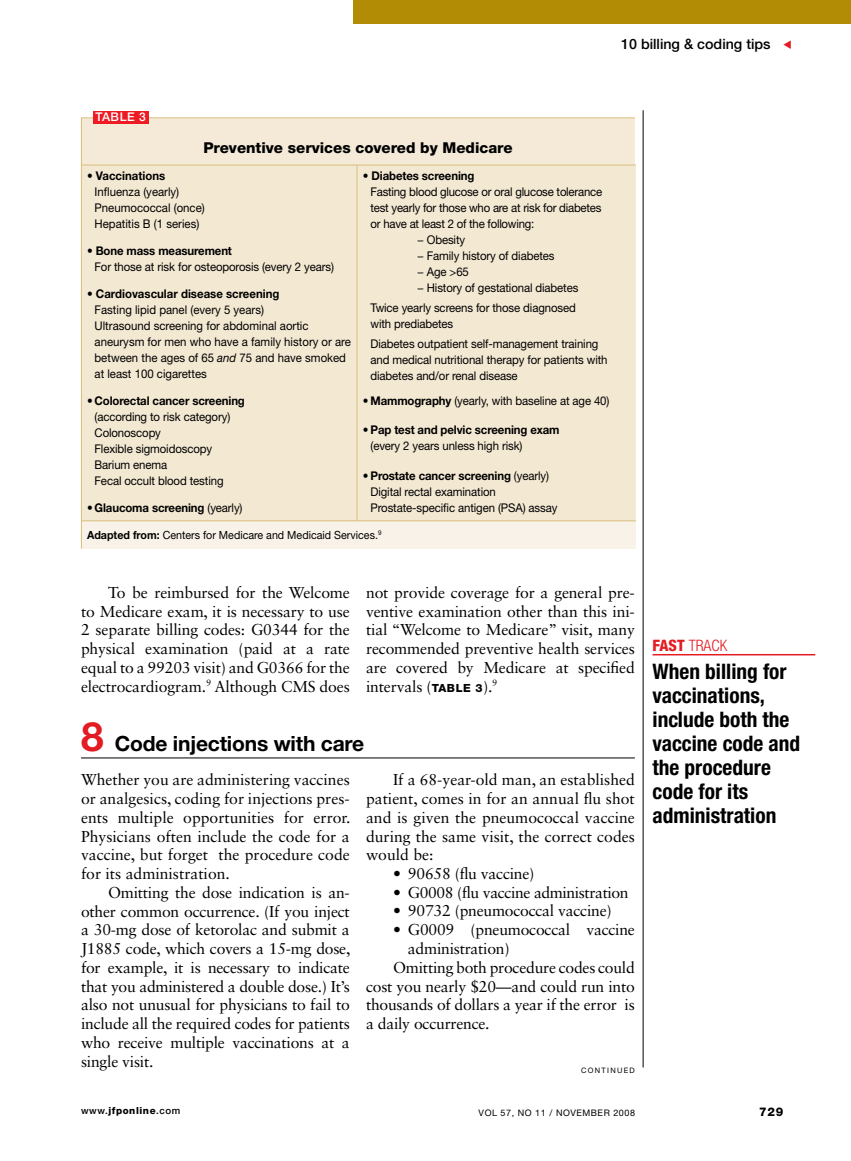
<style>
.page{position:relative;width:851px;height:1161px;background:#fff}
.page>*{position:absolute;margin:0;border:0;box-sizing:border-box;transform-origin:0 0}
.t1{font:700 condensed 21.3px/24px "Helvetica Neue LT Std";color:#000}
.t2{font:700 21px "Helvetica Neue LT Std";letter-spacing:-.01em;color:#000}
.t3{font:15.75px/18.8px "Sabon LT Std";letter-spacing:-.015em;color:#000;text-align:justify}
.t4{font:300 condensed 15.75px "Helvetica Neue LT Std";color:#e31b22}
.t5{font:800 15px "Helvetica Neue LT Std";color:#000}
.t6{font:500 14.25px "Helvetica Neue LT Std";color:#000}
.t7{font:12px/16px "Helvetica Neue LT Std";letter-spacing:-.01em;color:#000;scale:.95 1}
.t8{font:700 12px/16px "Helvetica Neue LT Std";letter-spacing:-.01em;color:#000;scale:.95 1}
.t9{font:500 12px "Helvetica Neue LT Std";color:#fff}
.t10{font:800 12px "Helvetica Neue LT Std";color:#000}
.t11{font:11.25px "Helvetica Neue LT Std";color:#000;scale:.95 1}
.t12{font:800 9.75px "Helvetica Neue LT Std";letter-spacing:.06em;color:#000}
.t13{font:9px "Helvetica Neue LT Std";letter-spacing:.06em;color:#000}
.t14{font:7.5px "Helvetica Neue LT Std";letter-spacing:.17em;color:#000}
.s1{font-weight:700}
.s2{font-weight:400}
.s3{font-style:italic}
.s4{font-family:"Helvetica Neue LT Std";font-weight:800;font-size:11.25px}
.s5{font-size:40.5px;color:#e31b22}
.s6{font-weight:800}
.s7{font-weight:500}
</style>
<div class="page">
<div style="left:353px;top:0;width:497px;height:24px;background:#b38c06"></div>
<hr style="left:652px;top:654px;width:163px;height:1px;background:#e31b22">
<svg style="left:81px;top:117px;width:554px;height:432px;background:#f3e8d3"></svg>
<div style="left:93px;top:111px;width:56px;height:12px;background:#ed1c24"></div>
<hr style="left:81px;top:758px;width:553px;height:1px;background:#000">
<hr style="left:642px;top:110px;width:1px;height:957px;background:#000">
<p class="t6" style="left:621px;top:35px;width:151px">10 billing &amp; coding tips</p>
<p class="t9" style="left:95px;top:110px;width:52px">table 3</p>
<p class="t5" style="left:203px;top:139px;width:311px">Preventive services covered by Medicare</p>
<p class="t8" style="left:363px;top:167px;width:119px">• Diabetes screening</p>
<p class="t7" style="left:370px;top:183px;width:245px">Fasting blood glucose or oral glucose tolerance</p>
<p class="t7" style="left:370px;top:199px;width:244px">test yearly for those who are at risk for diabetes</p>
<p class="t7" style="left:370px;top:215px;width:174px">or have at least 2 of the following:</p>
<p class="t7" style="left:417px;top:231px;width:52px">− Obesity</p>
<p class="t7" style="left:417px;top:247px;width:146px">− Family history of diabetes</p>
<p class="t7" style="left:417px;top:263px;width:56px">− Age &gt;65</p>
<p class="t7" style="left:417px;top:280px;width:171px">− H istory of gestational diabetes</p>
<p class="t7" style="left:370px;top:299px;width:218px;text-indent:-8px">Twice yearly screens for those diagnosed with prediabetes</p>
<p class="t7" style="left:370px;top:335px;width:251px">Diabetes outpatient self-management training and medical nutritional therapy for patients with diabetes and/or renal disease</p>
<p class="t7" style="left:363px;top:392px;width:261px">• <span class="s1">Mammography</span> (yearly, with baseline at age 40)</p>
<p class="t8" style="left:370px;top:421px;width:200px;text-indent:-8px"><span class="s2">•</span> Pap test and pelvic screening exam <span class="s2">(every 2 years unless high risk)</span></p>
<p class="t7" style="left:370px;top:467px;width:198px;text-indent:-8px">• <span class="s1">Prostate cancer screening</span> (yearly)<br>Digital rectal examination<br>Prostate-specific antigen (PSA) assay</p>
<p class="t11" style="left:87px;top:528px;width:311px"><span class="s1">Adapted from:</span> Centers for M edicare and M edicaid Services.<sup>9</sup></p>
<p class="t8" style="left:87px;top:167px;width:84px">• Vaccinations</p>
<p class="t7" style="left:87px;top:183px;width:99px">I nfluenza (yearly)</p>
<p class="t7" style="left:95px;top:199px;width:118px">Pneumococcal (once)</p>
<p class="t7" style="left:87px;top:215px;width:120px">H epatitis B (1 series)</p>
<p class="t8" style="left:87px;top:242px;width:154px">• Bone mass measurement</p>
<p class="t7" style="left:95px;top:258px;width:253px">For those at risk for osteoporosis (every 2 years)</p>
<p class="t8" style="left:87px;top:285px;width:204px">• Cardiovascular disease screening</p>
<p class="t7" style="left:95px;top:301px;width:271px">Fasting lipid panel (every 5 years)<br>Ultrasound screening for abdominal aortic aneurysm for men who have a family history or are between the ages of 65 <span class="s3">and</span> 75 and have smoked at least 100 cigarettes</p>
<p class="t8" style="left:87px;top:392px;width:168px">• Colorectal cancer screening</p>
<p class="t7" style="left:95px;top:408px;width:144px">(according to risk category)</p>
<p class="t7" style="left:95px;top:424px;width:71px">Colonoscopy</p>
<p class="t7" style="left:95px;top:440px;width:125px">Flexible sigmoidoscopy</p>
<p class="t7" style="left:87px;top:456px;width:86px">Barium enema</p>
<p class="t7" style="left:95px;top:472px;width:137px">Fecal occult blood testing</p>
<p class="t8" style="left:87px;top:499px;width:165px"><span class="s2">•</span> Glaucoma screening <span class="s2">(yearly)</span></p>
<p class="t3" style="left:81px;top:583px;width:270px;text-indent:27px">To be reimbursed for the Welcome to Medicare exam, it is necessary to use 2 separate billing codes: G0344 for the physical examination (paid at a rate equal to a 99203 visit) and G0366 for the electrocardiogram.<sup>9</sup> Although CMS does</p>
<p class="t3" style="left:366px;top:583px;width:270px">not provide coverage for a general pre&shy;ventive examination other than this ini&shy;tial “Welcome to Medicare” visit, many recommended preventive health services are covered by Medicare at specified intervals (<span class="s4">Table</span></p>
<p class="t3" style="left:475px;top:676px;width:23px"><span class="s4">3</span>).<sup>9</sup></p>
<h2 class="t2" style="left:81px;top:730px;width:285px"><span class="s5">8</span> Code injections with care</h2>
<p class="t3" style="left:81px;top:770px;width:271px">Whether you are administering vaccines or analgesics, coding for injections pres&shy;ents multiple opportunities for error.<br>Physicians often include the code for a vaccine, but forget the procedure code for its administration.</p>
<p class="t3" style="left:81px;top:883px;width:271px;text-indent:27px">Omitting the dose indication is an&shy;other common occurrence. (If you inject a 30-mg dose of ketorolac and submit a J1885 code, which covers a 15-mg dose, for example, it is necessary to indicate that you administered a double dose.) It’s also not unusual for physicians to fail to include all the required codes for patients who receive multiple vaccinations at a single visit.</p>
<p class="t3" style="left:366px;top:770px;width:270px;text-indent:27px">If a 68-year-old man, an established patient, comes in for an annual flu shot and is given the pneumococcal vaccine during the same visit, the correct codes would be:</p>
<p class="t3" style="left:393px;top:864px;width:143px">• 90658 (flu vaccine)</p>
<p class="t3" style="left:393px;top:883px;width:237px">• G0008 (flu vaccine administration</p>
<p class="t3" style="left:393px;top:901px;width:220px">• 90732 (pneumococcal vaccine)</p>
<p class="t3" style="left:393px;top:920px;width:243px">• G0009 (pneumococcal vaccine</p>
<p class="t3" style="left:408px;top:939px;width:103px">administration)</p>
<p class="t3" style="left:393px;top:958px;width:243px">Omitting both procedure codes could</p>
<p class="t3" style="left:366px;top:976px;width:270px">cost you nearly $20—and could run into</p>
<p class="t3" style="left:366px;top:995px;width:270px">thousands of dollars a year if the error is</p>
<p class="t3" style="left:366px;top:1014px;width:125px">a daily occurrence.</p>
<p class="t14" style="left:581px;top:1066px;width:54px">c on tinu ed</p>
<p class="t4" style="left:652px;top:637px;width:76px"><span class="s6">fast</span> TRACK</p>
<h1 class="t1" style="left:652px;top:659px;width:149px">When billing for vaccinations, include both the vaccine code and the procedure code for its administration</h1>
<p class="t12" style="left:81px;top:1105px;width:101px"><span class="s7">www.</span>jfponline<span class="s7">.com</span></p>
<p class="t13" style="left:478px;top:1107px;width:158px">vol 57, No 11 / November 2008</p>
<p class="t10" style="left:759px;top:1104px;width:26px">729</p>
</div>
